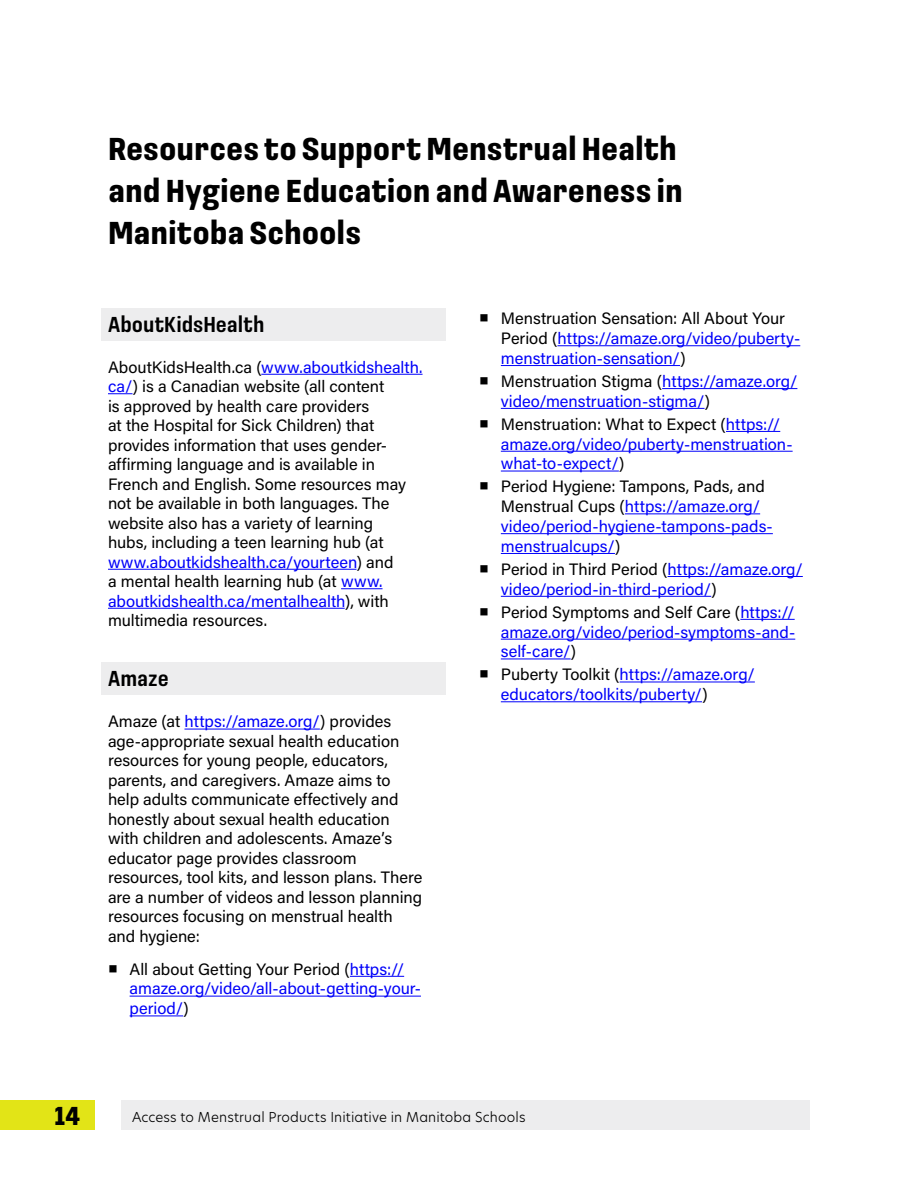
<style>
.page{position:relative;width:918px;height:1188px;background:#fff}
.page>*{position:absolute;margin:0;border:0;box-sizing:border-box;transform-origin:0 0}
.Head_A2_New{font:700 33px/42px "Loos Compressed";color:#000}
.t1{font:700 27px "Loos Compressed";color:#000}
.Head_B_New{font:500 22.5px "Loos Compressed";color:#000}
.Paragraph_2-column{font:16.5px/19.5px "Acumin Pro";color:#000}
.t2{font:16.5px/19.8px "Acumin Pro";color:#0000fa}
.t3{font:300 13.5px "New Hero";letter-spacing:.01em;color:#000}
.s1{color:#0000fa}
.s2{font-family:"Arial Unicode MS";color:#000}
.s3{color:#000}
</style>
<div class="page">
<div style="left:122px;top:1101px;width:688px;height:29px;background:#ededee"></div>
<div style="left:0;top:1101px;width:94px;height:29px;background:#e2e417"></div>
<div style="left:101px;top:308px;width:345px;height:32px;background:#ededee"></div>
<hr style="left:261px;top:374px;width:162px;height:1px;background:#0000fa">
<svg style="left:108px;top:393px;width:25px;height:1px"></svg>
<hr style="left:108px;top:569px;width:249px;height:1px;background:#0000fa">
<hr style="left:341px;top:588px;width:42px;height:1px;background:#0000fa">
<hr style="left:108px;top:608px;width:237px;height:1px;background:#0000fa">
<div style="left:101px;top:663px;width:345px;height:32px;background:#ededee"></div>
<hr style="left:184px;top:729px;width:136px;height:1px;background:#0000fa">
<hr style="left:350px;top:976px;width:54px;height:1px;background:#0000fa">
<hr style="left:130px;top:996px;width:291px;height:1px;background:#0000fa">
<hr style="left:130px;top:1016px;width:53px;height:1px;background:#0000fa">
<hr style="left:557px;top:345px;width:243px;height:1px;background:#0000fa">
<hr style="left:501px;top:365px;width:179px;height:1px;background:#0000fa">
<hr style="left:662px;top:388px;width:135px;height:1px;background:#0000fa">
<hr style="left:501px;top:408px;width:204px;height:1px;background:#0000fa">
<hr style="left:726px;top:431px;width:54px;height:1px;background:#0000fa">
<hr style="left:501px;top:451px;width:292px;height:1px;background:#0000fa">
<hr style="left:501px;top:471px;width:118px;height:1px;background:#0000fa">
<hr style="left:625px;top:513px;width:135px;height:1px;background:#0000fa">
<hr style="left:501px;top:533px;width:272px;height:1px;background:#0000fa">
<hr style="left:501px;top:553px;width:114px;height:1px;background:#0000fa">
<hr style="left:668px;top:576px;width:135px;height:1px;background:#0000fa">
<hr style="left:501px;top:596px;width:210px;height:1px;background:#0000fa">
<hr style="left:740px;top:619px;width:55px;height:1px;background:#0000fa">
<hr style="left:501px;top:639px;width:294px;height:1px;background:#0000fa">
<hr style="left:501px;top:659px;width:70px;height:1px;background:#0000fa">
<hr style="left:620px;top:682px;width:135px;height:1px;background:#0000fa">
<hr style="left:501px;top:701px;width:201px;height:1px;background:#0000fa">
<p class="Head_A2_New" style="left:108px;top:126px;width:576px">Resources to Support Menstrual Health and Hygiene Education and Awareness in<br>Manitoba Schools</p>
<h3 class="Head_B_New" style="left:108px;top:308px;width:158px">AboutKidsHealth</h3>
<p class="Paragraph_2-column" style="left:108px;top:356px;width:316px">AboutKidsHealth.ca (<span class="s1">www.aboutkidshealth. ca/</span>) is a Canadian website (all content<br>is approved by health care providers<br>at the Hospital for Sick Children) that provides information that uses gender&shy;affirming language and is available in French and English. Some resources may not be available in both languages. The website also has a variety of learning<br>hubs, including a teen learning hub (at <span class="s1">www.aboutkidshealth.ca/yourteen</span>) and<br>a mental health learning hub (at <span class="s1">www. aboutkidshealth.ca/mentalhealth</span>), with multimedia resources.</p>
<h3 class="Head_B_New" style="left:108px;top:663px;width:62px">Amaze</h3>
<p class="Paragraph_2-column" style="left:108px;top:711px;width:316px">Amaze (at <span class="s1">https://amaze.org/</span>) provides age-appropriate sexual health education resources for young people, educators, parents, and caregivers. Amaze aims to help adults communicate effectively and honestly about sexual health education with children and adolescents. Amaze’s educator page provides classroom resources, tool kits, and lesson plans. There are a number of videos and lesson planning resources focusing on menstrual health and hygiene:</p>
<p class="t2" style="left:130px;top:958px;width:293px;text-indent:-22px"><span class="s2">■</span> <span class="s3">All about Getting Your Period (</span>https:// amaze.org/video/all-about-getting-your&shy;period/<span class="s3">)</span></p>
<p class="t2" style="left:501px;top:308px;width:301px;text-indent:-22px"><span class="s2">■</span> <span class="s3">Menstruation Sensation: All About Your<br>Period (</span>https://amaze.org/video/puberty&shy;menstruation-sensation/<span class="s3">)</span></p>
<p class="t2" style="left:501px;top:371px;width:298px;text-indent:-22px"><span class="s2">■</span> <span class="s3">Menstruation Stigma (</span>https://amaze.org/ video/menstruation-stigma/<span class="s3">)</span></p>
<p class="t2" style="left:501px;top:413px;width:293px;text-indent:-22px"><span class="s2">■</span> <span class="s3">Menstruation: What to Expect (</span>https:// amaze.org/video/puberty-menstruation&shy;what-to-expect/<span class="s3">)</span></p>
<p class="t2" style="left:501px;top:476px;width:274px;text-indent:-22px"><span class="s2">■</span> <span class="s3">Period Hygiene: Tampons, Pads, and Menstrual Cups (</span>https://amaze.org/ video/period-hygiene-tampons-pads&shy;menstrualcups/<span class="s3">)</span></p>
<p class="t2" style="left:501px;top:559px;width:303px;text-indent:-22px"><span class="s2">■</span> <span class="s3">Period in Third Period (</span>https://amaze.org/ video/period-in-third-period/<span class="s3">)</span></p>
<p class="t2" style="left:501px;top:601px;width:296px;text-align:justify;text-indent:-22px"><span class="s2">■</span> <span class="s3">Period Symptoms and Self Care (</span>https:// amaze.org/video/period-symptoms-and&shy;self-care/<span class="s3">)</span></p>
<p class="t2" style="left:501px;top:664px;width:256px;text-indent:-22px"><span class="s2">■</span> <span class="s3">Puberty Toolkit (</span>https://amaze.org/ educators/toolkits/puberty/<span class="s3">)</span></p>
<h2 class="t1" style="left:54px;top:1096px;width:28px">14</h2>
<p class="t3" style="left:132px;top:1107px;width:395px">Access to Menstrual Products Initiative in Manitoba Schools</p>
</div>
